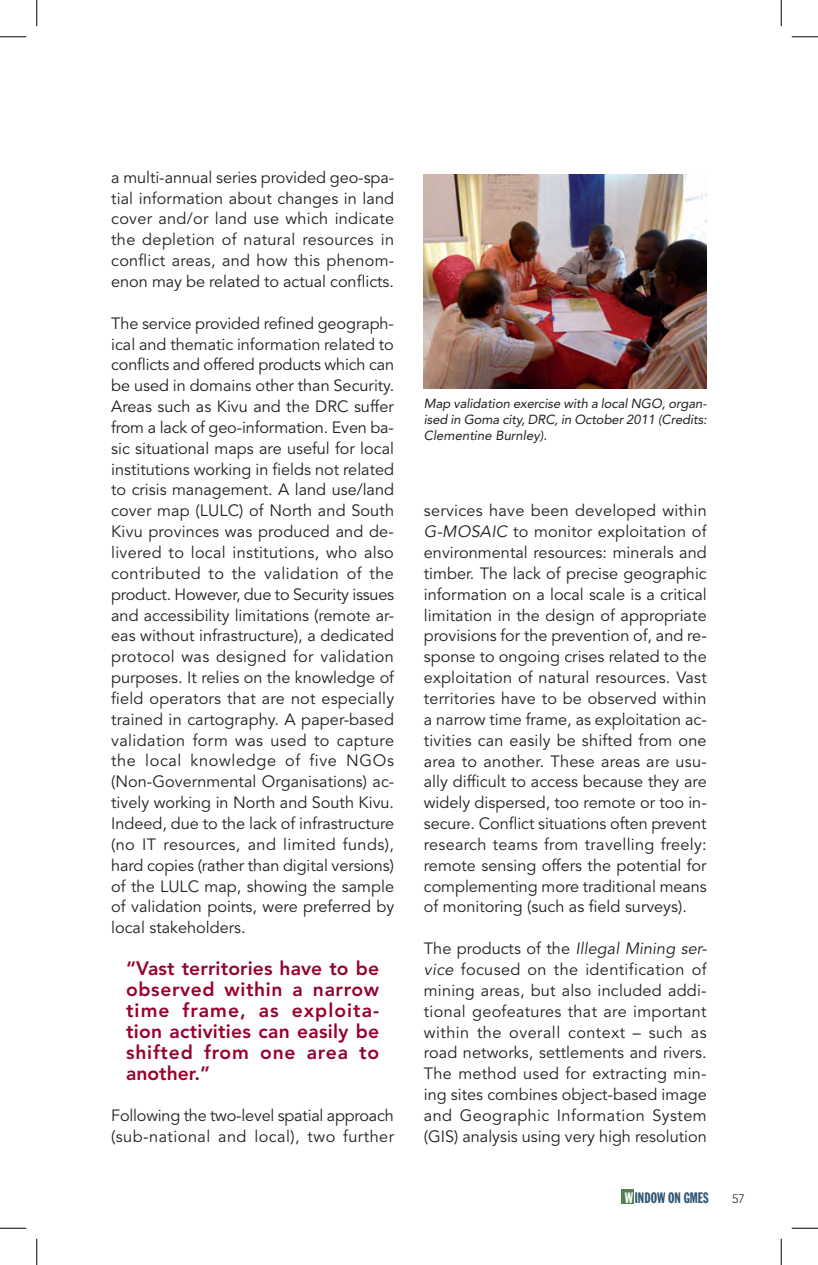
<style>
.page{position:relative;width:818px;height:1265px;background:#fff}
.page>*{position:absolute;margin:0;border:0;box-sizing:border-box;transform-origin:0 0}
.t1{font:800 19.25px/21px "Avenir LT Std";letter-spacing:.02em;color:#98012d;text-align:justify}
.t2{font:16.28px/20.8px "Avenir LT Std";color:#231f20;text-align:justify}
.t3{font:14.88px "Franklin Gothic Std Extra Cond";color:#305672}
.t4{font:italic 13.12px/15.8px "Avenir LT Std";letter-spacing:-.01em;color:#231f20;text-align:justify}
.t5{font:300 12.25px "Avenir LT Std";color:#231f20}
.s1{font-style:italic}
.s2{color:#fff}
</style>
<div class="page">
<div style="left:621px;top:1188px;width:13px;height:14px;background:#558056"></div>
<img style="left:424px;top:175px;width:282px;height:213px">
<svg style="left:0;top:36px;width:26px;height:1px"></svg>
<svg style="left:791px;top:36px;width:27px;height:1px"></svg>
<svg style="left:0;top:1227px;width:26px;height:1px"></svg>
<svg style="left:791px;top:1227px;width:27px;height:1px"></svg>
<svg style="left:36px;top:0;width:1px;height:26px"></svg>
<svg style="left:36px;top:1238px;width:1px;height:26px"></svg>
<svg style="left:781px;top:0;width:1px;height:26px"></svg>
<svg style="left:781px;top:1238px;width:1px;height:26px"></svg>
<p class="t2" style="left:111px;top:167px;width:284px">a multi-annual series provided geo-spa&shy;tial information about changes in land cover and/or land use which indicate the depletion of natural resources in conflict areas, and how this phenom&shy;enon may be related to actual conflicts.</p>
<p class="t2" style="left:111px;top:313px;width:284px">The service provided refined geograph&shy;ical and thematic information related to conflicts and offered products which can be used in domains other than Security.<br>Areas such as Kivu and the DRC suffer from a lack of geo-information. Even ba&shy;sic situational maps are useful for local institutions working in fields not related to crisis management. A land use/land cover map (LULC) of North and South Kivu provinces was produced and de&shy;livered to local institutions, who also contributed to the validation of the product. However, due to Security issues and accessibility limitations (remote ar&shy;eas without infrastructure), a dedicated protocol was designed for validation purposes. It relies on the knowledge of field operators that are not especially trained in cartography. A paper-based validation form was used to capture the local knowledge of five NGOs (Non-Governmental Organisations) ac&shy;tively working in North and South Kivu.<br>Indeed, due to the lack of infrastructure (no IT resources, and limited funds), hard copies (rather than digital versions) of the LULC map, showing the sample of validation points, were preferred by local stakeholders.</p>
<p class="t1" style="left:126px;top:957px;width:255px">“Vast territories have to be observed within a narrow time frame, as exploita&shy;tion activities can easily be shifted from one area to another.”</p>
<p class="t2" style="left:111px;top:1105px;width:284px">Following the two-level spatial approach (sub-national and local), two further</p>
<p class="t4" style="left:424px;top:396px;width:284px">Map validation exercise with a local NGO, organ&shy;ised in Goma city, DRC, in October 2011 (Credits:<br>Clementine Burnley).</p>
<p class="t2" style="left:424px;top:500px;width:284px">services have been developed within <span class="s1">G-MOSAIC</span> to monitor exploitation of environmental resources: minerals and timber. The lack of precise geographic information on a local scale is a critical limitation in the design of appropriate provisions for the prevention of, and re&shy;sponse to ongoing crises related to the exploitation of natural resources. Vast territories have to be observed within a narrow time frame, as exploitation ac&shy;tivities can easily be shifted from one area to another. These areas are usu&shy;ally difficult to access because they are widely dispersed, too remote or too in&shy;secure. Conflict situations often prevent research teams from travelling freely: remote sensing offers the potential for complementing more traditional means of monitoring (such as field surveys).</p>
<p class="t2" style="left:424px;top:938px;width:284px">The products of the <span class="s1">Illegal Mining ser&shy;vice</span> focused on the identification of mining areas, but also included addi&shy;tional geofeatures that are important within the overall context – such as road networks, settlements and rivers.<br>The method used for extracting min&shy;ing sites combines object-based image and Geographic Information System (GIS) analysis using very high resolution</p>
<p class="t3" style="left:625px;top:1189px;width:85px"><span class="s2">W</span> INDOW ON GMES</p>
<p class="t5" style="left:732px;top:1191px;width:14px">57</p>
</div>
